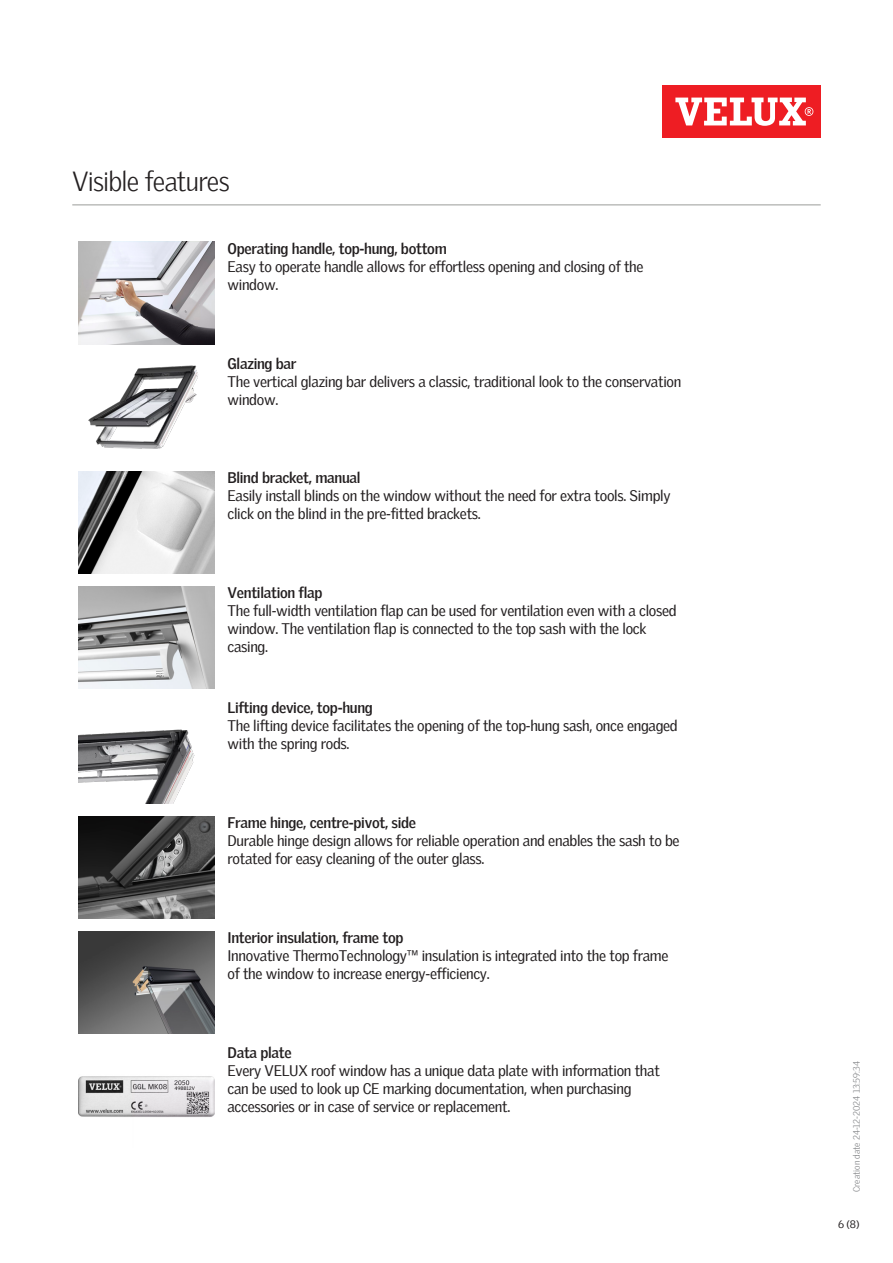
<style>
.page{position:relative;width:893px;height:1263px;background:#fff}
.page>*{position:absolute;margin:0;border:0;box-sizing:border-box;transform-origin:0 0}
.Headline_With_Line_B{font:300 27px "Velux Gothic";letter-spacing:-.03em;color:#231f20}
.Body_Heading{font:15px/18px "Velux Gothic";letter-spacing:-.02em;color:#231f20}
.t1{font:10.5px "Velux Gothic";color:#231f20}
.t2{font:300 9px "Velux Gothic";color:#7c7e81}
.s1{font-weight:700}
</style>
<div class="page">
<div style="left:662px;top:85px;width:159px;height:53px;background:#ee1d23"></div>
<svg style="left:675px;top:98px;width:138px;height:28px"></svg>
<hr style="left:72px;top:204px;width:749px;height:2px;background:#bcbdbb">
<img style="left:79px;top:242px;width:136px;height:102px">
<img style="left:88px;top:365px;width:110px;height:84px">
<img style="left:79px;top:472px;width:136px;height:102px">
<img style="left:79px;top:587px;width:136px;height:102px">
<img style="left:79px;top:729px;width:116px;height:74px">
<img style="left:79px;top:816px;width:136px;height:102px">
<img style="left:79px;top:931px;width:136px;height:102px">
<img style="left:79px;top:1076px;width:136px;height:41px">
<p class="Headline_With_Line_B" style="left:72px;top:161px;width:159px">Visible features</p>
<p class="Body_Heading" style="left:227px;top:238px;width:418px"><span class="s1">Operating handle, top-hung, bottom<br></span>Easy to operate handle allows for effortless opening and closing of the window.</p>
<p class="Body_Heading" style="left:227px;top:353px;width:455px"><span class="s1">Glazing bar<br></span>The vertical glazing bar delivers a classic, traditional look to the conservation window.</p>
<p class="Body_Heading" style="left:227px;top:468px;width:445px"><span class="s1">Blind bracket, manual<br></span>Easily install blinds on the window without the need for extra tools. Simply click on the blind in the pre-fitted brackets.</p>
<p class="Body_Heading" style="left:227px;top:583px;width:451px"><span class="s1">Ventilation flap<br></span>The full-width ventilation flap can be used for ventilation even with a closed window. The ventilation flap is connected to the top sash with the lock casing.</p>
<p class="Body_Heading" style="left:227px;top:697px;width:452px"><span class="s1">Lifting device, top-hung<br></span>The lifting device facilitates the opening of the top-hung sash, once engaged with the spring rods.</p>
<p class="Body_Heading" style="left:227px;top:812px;width:454px"><span class="s1">Frame hinge, centre-pivot, side<br></span>Durable hinge design allows for reliable operation and enables the sash to be rotated for easy cleaning of the outer glass.</p>
<p class="Body_Heading" style="left:227px;top:927px;width:442px"><span class="s1">Interior insulation, frame top<br></span>Innovative ThermoTechnology™ insulation is integrated into the top frame of the window to increase energy-efficiency.</p>
<p class="Body_Heading" style="left:227px;top:1042px;width:434px"><span class="s1">Data plate<br></span>Every VELUX roof window has a unique data plate with information that can be used to look up CE marking documentation, when purchasing accessories or in case of service or replacement.</p>
<p class="t2" style="left:850px;top:1192px;width:132px;rotate:-90deg">Creation date 24-12-2024 13:59:34</p>
<p class="t1" style="left:838px;top:1216px;width:23px">6 (8)</p>
</div>
